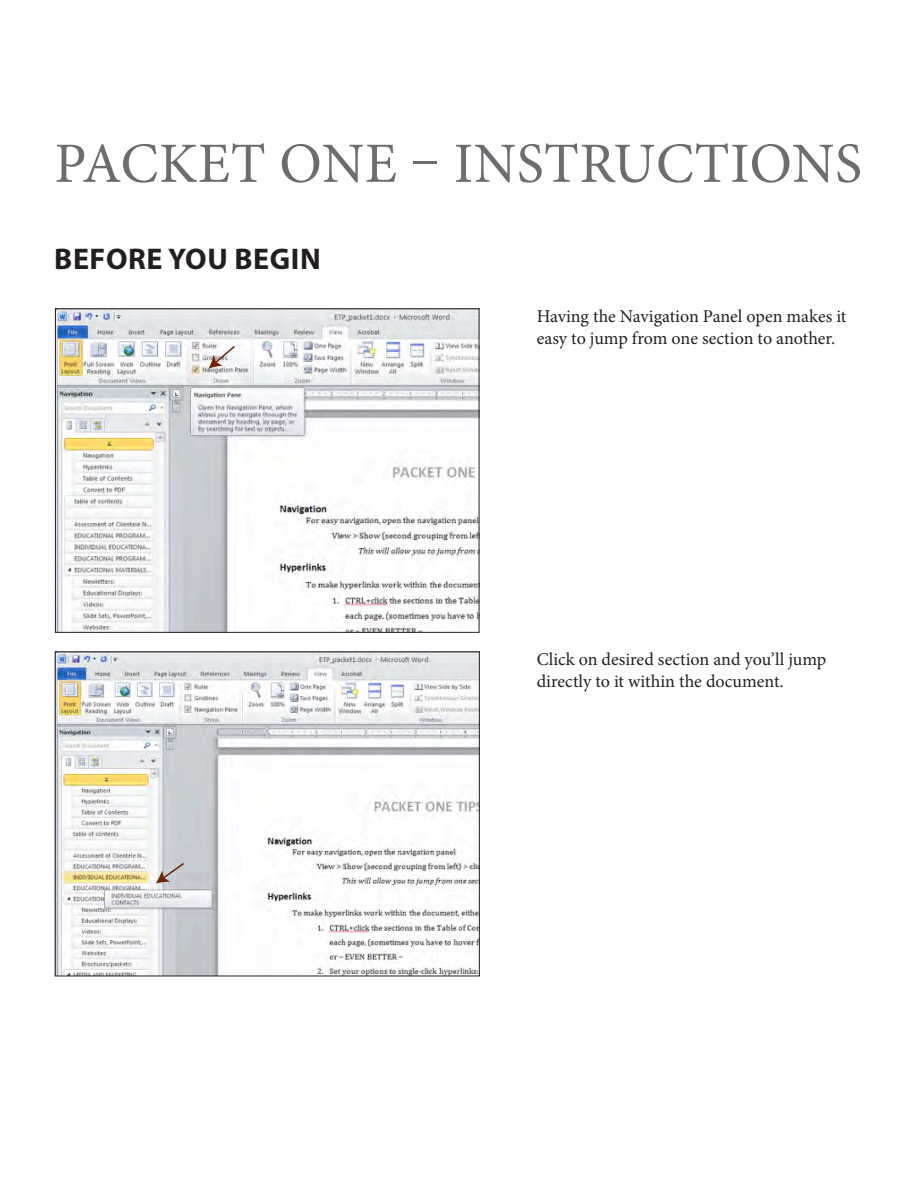
<style>
.page{position:relative;width:918px;height:1188px;background:#fff}
.page>*{position:absolute;margin:0;border:0;box-sizing:border-box;transform-origin:0 0}
.t1{font:57px "Minion Pro";letter-spacing:.01em;color:#6c6d70}
.t2{font:700 30px "Myriad Pro";letter-spacing:.02em;color:#231f20}
.t3{font:18px/21.6px "Minion Pro";color:#231f20}
</style>
<div class="page">
<img style="left:57px;top:311px;width:420px;height:320px">
<div style="left:55px;top:309px;width:424px;height:324px;border:1px solid #231f20"></div>
<svg style="left:208px;top:346px;width:27px;height:23px"></svg>
<img style="left:57px;top:654px;width:421px;height:320px">
<div style="left:55px;top:652px;width:425px;height:324px;border:1px solid #231f20"></div>
<svg style="left:156px;top:863px;width:28px;height:21px"></svg>
<p class="t1" style="left:54px;top:125px;width:809px">PACKET ONE – INSTRUCTIONS</p>
<p class="t2" style="left:54px;top:239px;width:268px">BEFORE YOU BEGIN</p>
<p class="t3" style="left:537px;top:306px;width:311px">Having the Navigation Panel open makes it easy to jump from one section to another.</p>
<p class="t3" style="left:537px;top:649px;width:291px">Click on desired section and you’ll jump directly to it within the document.</p>
</div>
